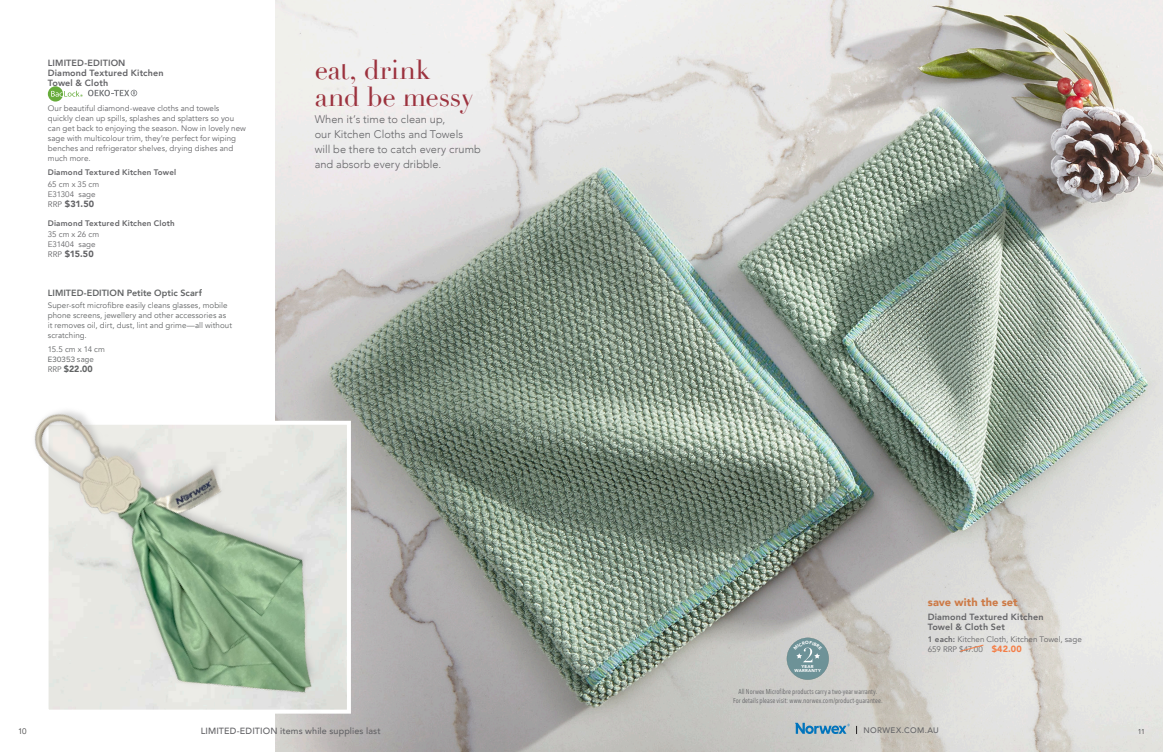
<style>
.page{position:relative;width:1163px;height:752px;background:#fff}
.page>*{position:absolute;margin:0;border:0;box-sizing:border-box;transform-origin:0 0}
.Headline_Left_-_Dido{font:27px/27px "Didot";letter-spacing:-.015em;color:#9c323e}
.Subhead_Left_-_Aveni{font:300 11px/15px "Avenir";letter-spacing:.005em;color:#636366}
.Save_with_the_Set{font:900 11px "Avenir";letter-spacing:.01em;color:#cd7a46}
.Product_Name___Aveni{font:800 9px/10px "Avenir";letter-spacing:.015em;color:#636366}
.t1{font:500 9px "Avenir";letter-spacing:.01em;color:#636366}
.t2{font:800 9px "Avenir";letter-spacing:.005em;color:#626465}
.Size_Color_SKU_Price{font:900 9px "Avenir";color:#636366}
.Body_Copy{font:900 9px "Avenir";color:#626465}
.Product_Description{font:8px/10px "Avenir";letter-spacing:.005em;color:#636366}
.Body_Copy-2{font:8px/10px "Avenir";letter-spacing:.005em;color:#626465}
.Product_Name___Aveni-2{font:800 8px "Avenir";letter-spacing:.02em;color:#636366}
.Size_Color_SKU_Retai{font:8px/10px "Avenir";letter-spacing:.005em;color:#636366}
.Size_Color_SKU_Price-2{font:8px/10px "Avenir";letter-spacing:.005em;color:#636366}
.t3{font:500 8px "Avenir";letter-spacing:.045em;color:#636366}
.t4{font:8px "Avenir";color:#3e3e3f}
.Disclaimer_Avenir_Co{font:7px/9px "Avenir Next Condensed";letter-spacing:.01em;color:#636366;text-align:center}
.t5{font:7px "Avenir";color:#3e3e3f}
.t6{font:900 4.3px/4.4px "Avenir";letter-spacing:.05em;color:#fff;text-align:center}
.s1{font-weight:400;font-size:8px}
.s2{font-family:"Proxima Nova"}
.s3{font-weight:800}
.s4{font-weight:900;font-size:9px;color:#f47e47}
</style>
<div class="page">
<img style="left:275px;top:0;width:887px;height:751px">
<img style="left:34px;top:308px;width:394px;height:443px">
<svg style="left:794px;top:722px;width:55px;height:11px"></svg>
<svg style="left:48px;top:86px;width:89px;height:15px"></svg>
<svg style="left:958px;top:643px;width:26px;height:9px"></svg>
<svg style="left:786px;top:637px;width:42px;height:42px;background:#87a2a5"></svg>
<p class="Product_Name___Aveni" style="left:48px;top:58px;width:117px">LIMITED-EDITION<br>Diamond Textured Kitchen<br>Towel &amp; Cloth</p>
<p class="Product_Description" style="left:48px;top:103px;width:200px">Our beautiful diamond-weave cloths and towels quickly clean up spills, splashes and splatters so you can get back to enjoying the season. Now in lovely new sage with multicolour trim, they’re perfect for wiping benches and refrigerator shelves, drying dishes and much more.</p>
<p class="Product_Name___Aveni-2" style="left:48px;top:166px;width:130px">Diamond Textured Kitchen Towel</p>
<p class="Size_Color_SKU_Price-2" style="left:48px;top:179px;width:53px">65 cm x 35 cm<br>E31304 sage</p>
<p class="Size_Color_SKU_Price" style="left:48px;top:196px;width:48px"><span class="s1">RRP</span> $31.50</p>
<p class="Product_Name___Aveni-2" style="left:48px;top:217px;width:128px">Diamond Textured Kitchen Cloth</p>
<p class="Size_Color_SKU_Price-2" style="left:48px;top:229px;width:53px">35 cm x 26 cm<br>E31404 sage</p>
<p class="Size_Color_SKU_Price" style="left:48px;top:246px;width:47px"><span class="s1">RRP</span> $15.50</p>
<p class="t2" style="left:48px;top:286px;width:156px">LIMITED-EDITION Petite Optic Scarf</p>
<p class="Body_Copy-2" style="left:48px;top:300px;width:186px">Super-soft microfibre easily cleans glasses, mobile phone screens, jewellery and other accessories as it removes oil, dirt, dust, lint and grime—all without scratching.</p>
<p class="Body_Copy-2" style="left:48px;top:344px;width:59px">15.5 cm x 14 cm<br><span class="s2">E30353 sage</span></p>
<p class="Body_Copy" style="left:48px;top:361px;width:46px"><span class="s1">RRP</span> $22.00</p>
<p class="Headline_Left_-_Dido" style="left:315px;top:56px;width:161px">eat, drink and be messy</p>
<p class="Subhead_Left_-_Aveni" style="left:315px;top:112px;width:168px">When it’s time to clean up,<br>our Kitchen Cloths and Towels will be there to catch every crumb and absorb every dribble.</p>
<p class="t6" style="left:794px;top:663px;width:28px">YEAR<br>WARRANTY</p>
<p class="Disclaimer_Avenir_Co" style="left:733px;top:686px;width:151px">All Norwex Microfibre products carry a two-year warranty.<br>For details please visit: www.norwex.com/product-guarantee.</p>
<p class="Save_with_the_Set" style="left:927px;top:592px;width:91px">save with the set</p>
<p class="Product_Name___Aveni" style="left:927px;top:611px;width:117px">Diamond Textured Kitchen<br>Towel &amp; Cloth Set</p>
<p class="Size_Color_SKU_Retai" style="left:927px;top:633px;width:155px"><span class="s3">1 each:</span> Kitchen Cloth, Kitchen Towel, sage<br>659 RRP $47.00 <span class="s4">$42.00</span></p>
<p class="t4" style="left:18px;top:726px;width:10px">10</p>
<p class="t1" style="left:201px;top:722px;width:182px">LIMITED-EDITION items while supplies last</p>
<p class="t3" style="left:863px;top:723px;width:77px">NORWEX.COM.AU</p>
<p class="t5" style="left:1137px;top:727px;width:9px">11</p>
</div>
